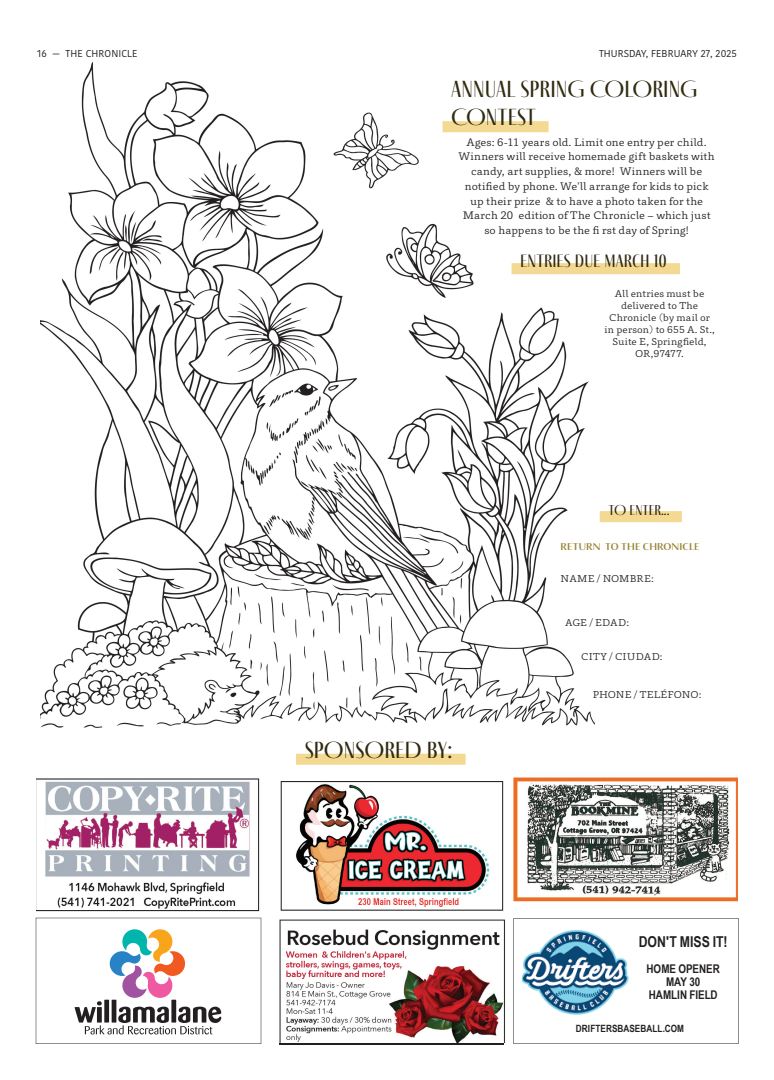
<style>
.page{position:relative;width:774px;height:1080px;background:#fff}
.page>*{position:absolute;margin:0;border:0;box-sizing:border-box;transform-origin:0 0}
.t1{font:23.9px/28.7px "Fino Sans";color:#302b10;scale:1.05 1}
.t2{font:18.4px "Fino Sans";color:#302b10;scale:1.05 1}
.t3{font:700 15px "Arial Narrow";color:#231f20}
.t4{font:14.7px "Fino Sans";color:#302b10;scale:1.05 1}
.t5{font:700 12px/13px "Arial Narrow";color:#231f20;text-align:center}
.t6{font:10.1px/14.7px "Toppan Bunkyu Gothic Pr 6 N";letter-spacing:.005em;color:#231f20;text-align:center;scale:1.05 1}
.t7{font:700 10.1px "Ador Hairline";letter-spacing:.01em;color:#988431;scale:1.05 1}
.t8{font:10px "Kohinoor Bangla";letter-spacing:.01em;color:#231f20}
.t9{font:700 10px "Arial Narrow";letter-spacing:.005em;color:#231f20}
.t10{font:9.2px/12px "Toppan Bunkyu Gothic Pr 6 N";letter-spacing:.01em;color:#231f20;text-align:center;scale:1.05 1}
</style>
<div class="page">
<img style="left:36px;top:777px;width:702px;height:266px">
<hr style="left:279px;top:1043px;width:225px;height:1px;background:#231f20">
<div style="left:513px;top:914px;width:228px;height:132px;background:#fff"></div>
<svg style="left:513px;top:918px;width:226px;height:126px"></svg>
<div style="left:22px;top:914px;width:239px;height:135px;background:#fff"></div>
<svg style="left:36px;top:918px;width:225px;height:126px"></svg>
<img style="left:41px;top:62px;width:583px;height:666px">
<div style="left:443px;top:121px;width:106px;height:11px;background:#f4d993"></div>
<div style="left:296px;top:754px;width:170px;height:11px;background:#f4d993"></div>
<div style="left:600px;top:511px;width:82px;height:11px;background:#f4d993"></div>
<div style="left:512px;top:263px;width:168px;height:11px;background:#f4d993"></div>
<img style="left:522px;top:921px;width:106px;height:99px">
<p class="t8" style="left:37px;top:45px;width:102px">16 — THE CHRONICLE</p>
<p class="t8" style="left:599px;top:45px;width:139px">THURSDAY, FEBRUARY 27, 2025</p>
<h1 class="t1" style="left:451px;top:74px;width:236px">ANNUAL SPRING COLORING<br>CONTEST</h1>
<p class="t6" style="left:458px;top:135px;width:246px">Ages: 6-11 years old. Limit one entry per child.<br>Winners will receive homemade gift baskets with candy, art supplies, &amp; more! Winners will be notified by phone. We'll arrange for kids to pick up their prize &amp; to have a photo taken for the March 20 edition of The Chronicle – which just so happens to be the fi rst day of Spring!</p>
<h2 class="t2" style="left:520px;top:251px;width:141px">ENTRIES DUE MARCH 10</h2>
<p class="t10" style="left:604px;top:288px;width:107px">All entries must be delivered to The<br>Chronicle (by mail or in person) to 655 A. St.,<br>Suite E, Springfield,<br>OR,97477.</p>
<h1 class="t1" style="left:305px;top:735px;width:142px">SPONSORED BY:</h1>
<h3 class="t4" style="left:608px;top:502px;width:60px">TO ENTER...</h3>
<p class="t7" style="left:561px;top:539px;width:134px">RETURN TO THE CHRONICLE</p>
<p class="t10" style="left:561px;top:573px;width:90px">NAME / NOMBRE:</p>
<p class="t10" style="left:565px;top:617px;width:62px">AGE / EDAD:</p>
<p class="t10" style="left:581px;top:651px;width:79px">CITY / CIUDAD:</p>
<p class="t10" style="left:593px;top:689px;width:105px">PHONE / TELÉFONO:</p>
<h3 class="t3" style="left:639px;top:930px;width:90px">DON'T MISS IT!</h3>
<p class="t5" style="left:647px;top:962px;width:75px">HOME OPENER<br>MAY 30<br>HAMLIN FIELD</p>
<p class="t9" style="left:576px;top:1021px;width:110px">DRIFTERSBASEBALL.COM</p>
</div>
